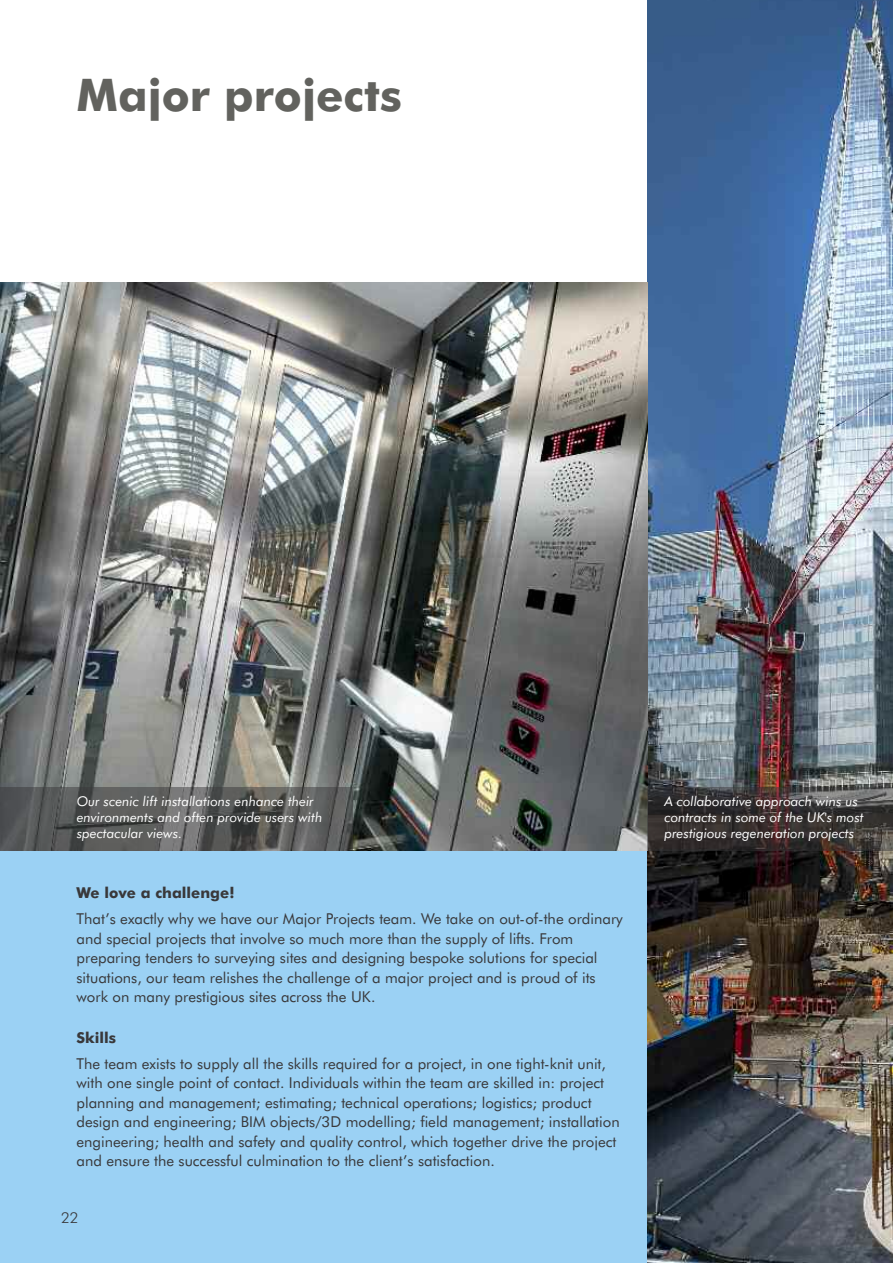
<style>
.page{position:relative;width:893px;height:1263px;background:#fff}
.page>*{position:absolute;margin:0;border:0;box-sizing:border-box;transform-origin:0 0}
.t1{font:700 45px "Futura BT";color:rgb(68 69 64/.84)}
.t2{font:15px/19.5px "Futura BT";color:#39383a}
.t3{font:700 15px "Futura BT";color:#39383a}
.t4{font:300 15px "Futura BT";color:#39383a}
.t5{font:italic 13.5px/16.2px "Futura BT";color:#fff}
</style>
<div class="page">
<div style="left:0;top:850px;width:893px;height:413px;background:#9bd1f4"></div>
<img style="left:647px;top:0;width:246px;height:1263px">
<img style="left:0;top:283px;width:647px;height:567px">
<div style="left:647px;top:787px;width:246px;height:63px;background:#39383a;opacity:.5"></div>
<div style="left:0;top:787px;width:353px;height:63px;background:#39383a;opacity:.5"></div>
<h1 class="t1" style="left:77px;top:76px;width:327px">Major projects</h1>
<p class="t5" style="left:77px;top:794px;width:247px">Our scenic lift installations enhance their environments and often provide users with spectacular views.</p>
<p class="t3" style="left:77px;top:887px;width:159px">We love a challenge!</p>
<p class="t2" style="left:77px;top:910px;width:548px">That’s exactly why we have our Major Projects team. We take on out-of-the ordinary and special projects that involve so much more than the supply of lifts. From preparing tenders to surveying sites and designing bespoke solutions for special situations, our team relishes the challenge of a major project and is proud of its work on many prestigious sites across the UK.</p>
<p class="t3" style="left:77px;top:1031px;width:41px">Skills</p>
<p class="t2" style="left:77px;top:1055px;width:545px">The team exists to supply all the skills required for a project, in one tight-knit unit, with one single point of contact. Individuals within the team are skilled in: project planning and management; estimating; technical operations; logistics; product design and engineering; BIM objects/3D modelling; field management; installation engineering; health and safety and quality control, which together drive the project and ensure the successful culmination to the client’s satisfaction.</p>
<p class="t4" style="left:61px;top:1212px;width:19px">22</p>
<p class="t5" style="left:664px;top:794px;width:201px">A collaborative approach wins us contracts in some of the UK's most prestigious regeneration projects</p>
</div>
